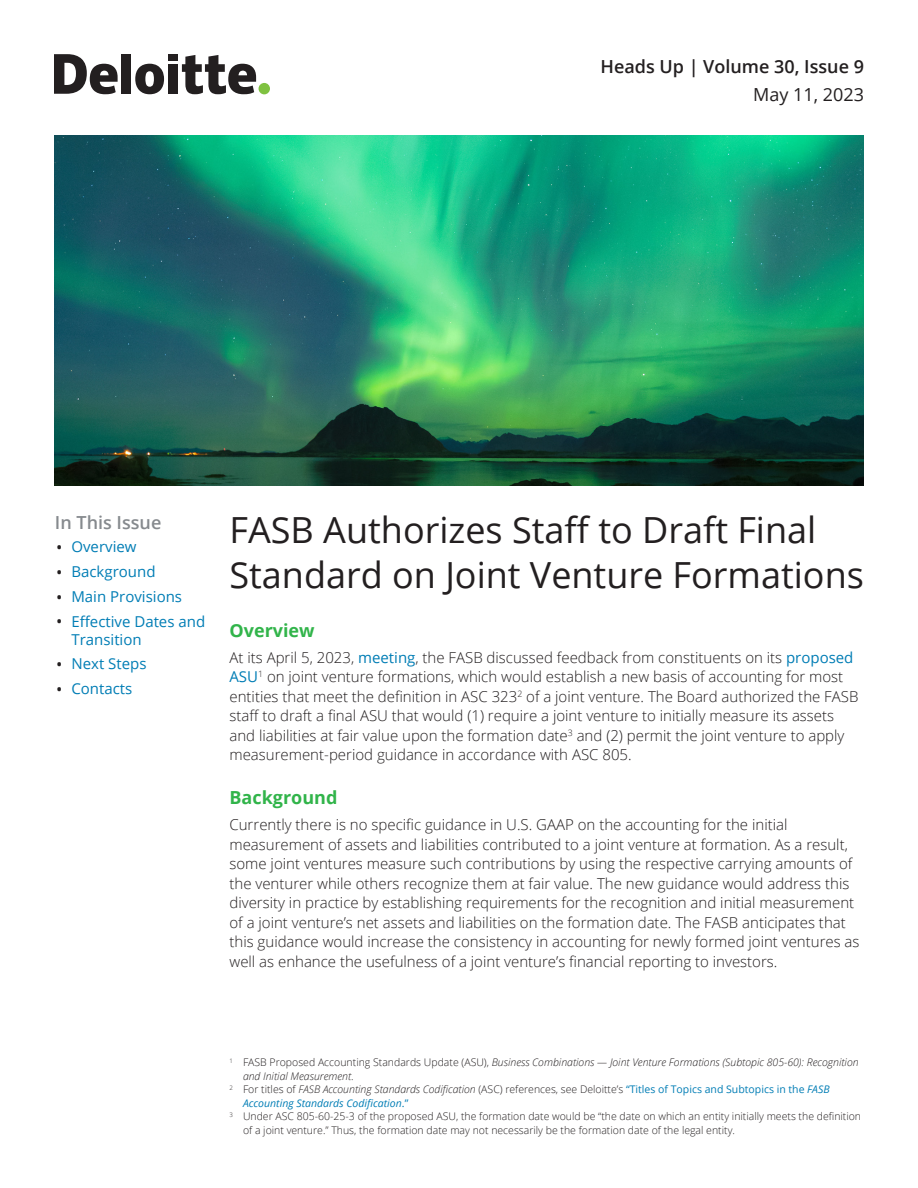
<style>
.page{position:relative;width:918px;height:1188px;background:#fff}
.page>*{position:absolute;margin:0;border:0;box-sizing:border-box;transform-origin:0 0}
.t1{font:36px/45px "Open Sans";color:#231f20}
.t2{font:600 18px "Open Sans";color:#231f20}
.t3{font:700 18px "Open Sans";color:#31b44a}
.t4{font:600 18px "Open Sans";color:#868a8e}
.t5{font:18px "Open Sans";color:#231f20}
.t6{font:300 15px/19.5px "Open Sans";color:#231f20}
.t7{font:15px/18px "Open Sans";color:#007db5}
.t8{font:300 10.5px "Open Sans";color:#231f20}
.t9{font:italic 300 10.5px "Open Sans";color:#231f20}
.t10{font:italic 10.5px "Open Sans";color:#007db5}
.s1{font-weight:300;font-size:24px;color:#231f20}
.s2{font-weight:400;color:#007db5}
.s3{font-style:normal}
.s4{font-style:italic}
.s5{font-weight:400;font-style:italic;color:#007db5}
</style>
<div class="page">
<img style="left:54px;top:135px;width:810px;height:351px">
<div style="left:259px;top:83px;width:11px;height:11px;background:#7fc241;border-radius:50%"></div>
<div style="left:121px;top:54px;width:10px;height:40px;background:#231f20"></div>
<svg style="left:135px;top:64px;width:29px;height:30px"></svg>
<div style="left:168px;top:64px;width:10px;height:30px;background:#231f20"></div>
<div style="left:168px;top:54px;width:10px;height:7px;background:#231f20"></div>
<svg style="left:182px;top:55px;width:74px;height:39px"></svg>
<svg style="left:54px;top:54px;width:64px;height:40px"></svg>
<p class="t2" style="left:600px;top:54px;width:265px">Heads Up | Volume 30, Issue 9</p>
<p class="t5" style="left:753px;top:82px;width:112px">May 11, 2023</p>
<p class="t4" style="left:55px;top:510px;width:108px">In This Issue</p>
<p class="t7" style="left:55px;top:538px;width:83px"><span class="s1">•</span> Overview</p>
<p class="t7" style="left:55px;top:562px;width:102px"><span class="s1">•</span> Background</p>
<p class="t7" style="left:55px;top:587px;width:129px"><span class="s1">•</span> Main Provisions</p>
<p class="t7" style="left:71px;top:612px;width:135px;text-indent:-16px"><span class="s1">•</span> Effective Dates and<br>Transition</p>
<p class="t7" style="left:55px;top:655px;width:93px"><span class="s1">•</span> Next Steps</p>
<p class="t7" style="left:55px;top:679px;width:79px"><span class="s1">•</span> Contacts</p>
<h1 class="t1" style="left:230px;top:506px;width:636px">FASB Authorizes Staff to Draft Final<br>Standard on Joint Venture Formations</h1>
<p class="t3" style="left:230px;top:617px;width:87px">Overview</p>
<p class="t6" style="left:230px;top:647px;width:630px">At its April 5, 2023, <span class="s2">meeting</span>, the FASB discussed feedback from constituents on its <span class="s2">proposed ASU</span><sup>1</sup> on joint venture formations, which would establish a new basis of accounting for most entities that meet the definition in ASC 323<sup>2</sup> of a joint venture. The Board authorized the FASB staff to draft a final ASU that would (1) require a joint venture to initially measure its assets and liabilities at fair value upon the formation date<sup>3</sup> and (2) permit the joint venture to apply measurement-period guidance in accordance with ASC 805.</p>
<p class="t3" style="left:230px;top:785px;width:109px">Background</p>
<p class="t6" style="left:230px;top:815px;width:632px">Currently there is no specific guidance in U.S. GAAP on the accounting for the initial measurement of assets and liabilities contributed to a joint venture at formation. As a result, some joint ventures measure such contributions by using the respective carrying amounts of the venturer while others recognize them at fair value. The new guidance would address this diversity in practice by establishing requirements for the recognition and initial measurement of a joint venture’s net assets and liabilities on the formation date. The FASB anticipates that this guidance would increase the consistency in accounting for newly formed joint ventures as well as enhance the usefulness of a joint venture’s financial reporting to investors.</p>
<p class="t9" style="left:230px;top:1055px;width:631px"><sup>1</sup> <span class="s3">FASB Proposed Accounting Standards Update (ASU),</span> Business Combinations — Joint Venture Formations (Subtopic 805-60): Recognition</p>
<p class="t9" style="left:243px;top:1069px;width:112px">and Initial Measurement<span class="s3">.</span></p>
<p class="t8" style="left:230px;top:1082px;width:602px"><sup>2</sup> For titles of <span class="s4">FASB Accounting Standards Codification</span> (ASC) references, see Deloitte’s <span class="s2">“Titles of Topics and Subtopics in the</span> <span class="s5">FASB</span></p>
<p class="t10" style="left:243px;top:1096px;width:167px">Accounting Standards Codification<span class="s3">.”</span></p>
<p class="t8" style="left:230px;top:1109px;width:633px"><sup>3</sup> Under ASC 805-60-25-3 of the proposed ASU, the formation date would be “the date on which an entity initially meets the definition</p>
<p class="t8" style="left:243px;top:1123px;width:493px">of a joint venture.” Thus, the formation date may not necessarily be the formation date of the legal entity.</p>
</div>
